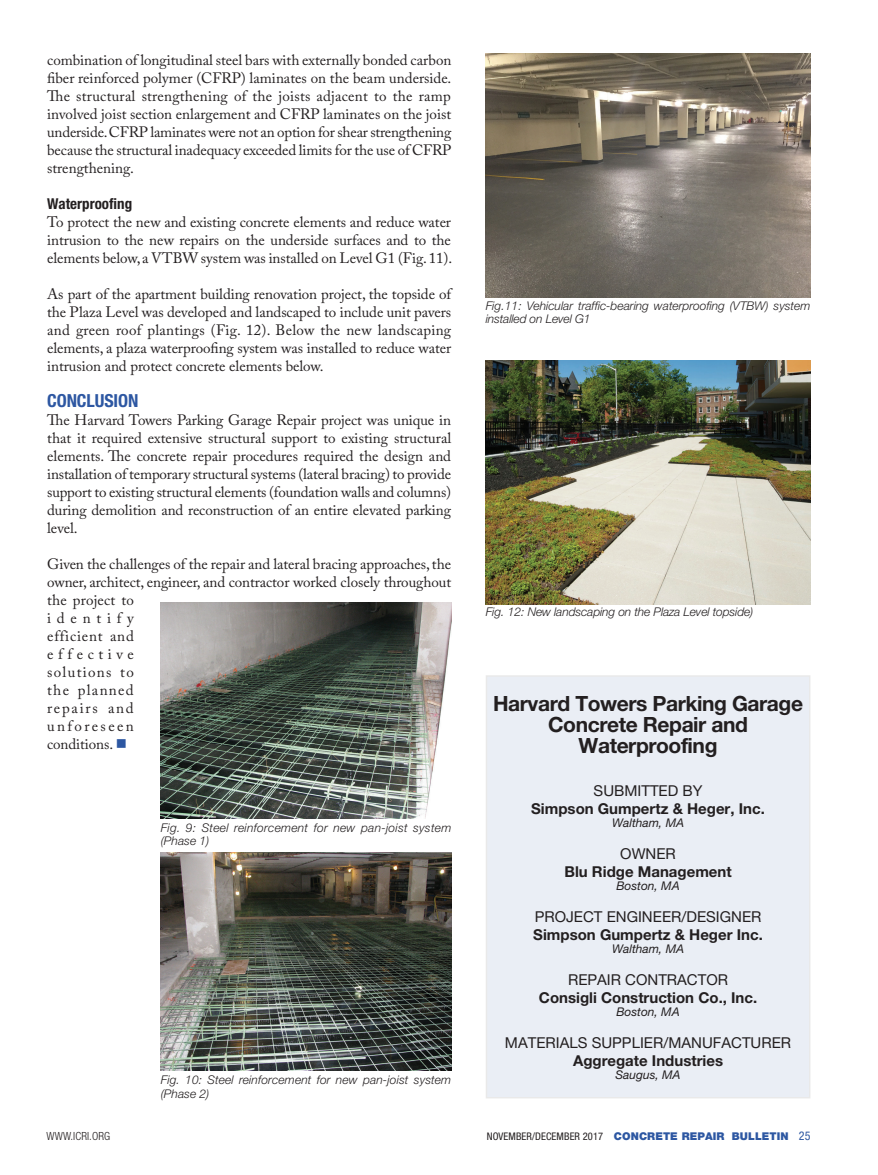
<style>
.page{position:relative;width:878px;height:1175px;background:#fff}
.page>*{position:absolute;margin:0;border:0;box-sizing:border-box;transform-origin:0 0}
.Body_first-no_indent{font:700 21px/21px "Helvetica Neue LT Std";letter-spacing:-.02em;color:#231f20;text-align:center}
.Body_first-no_indent-2{font:700 condensed 18px "Helvetica Neue LT Std";letter-spacing:-.005em;color:#2d57a2}
.Body_first-no_indent-3{font:15px/18px "Adobe Caslon Pro";letter-spacing:-.005em;color:#231f20;text-align:justify}
.Body_first-no_indent-4{font:700 15px "Helvetica Neue LT Std";color:#231f20}
.Body_first-no_indent-5{font:15px "Helvetica Neue LT Std";color:#231f20}
.Body_first-no_indent-6{font:700 condensed 15px "Helvetica Neue LT Std";color:#231f20}
.Body_first-no_indent-7{font:italic 300 12px/13.5px "Helvetica Neue LT Std";color:#231f20}
.Body_first-no_indent-8{font:italic 300 12px/13.5px "Helvetica Neue LT Std";letter-spacing:.02em;color:#231f20}
.Body_first-no_indent-9{font:italic 12px "Helvetica Neue LT Std";color:#231f20}
.t1{font:300 condensed 11.25px "Helvetica Neue LT Std";letter-spacing:.01em;color:#231f20}
.t2{font:900 10.8px "Helvetica Neue LT Std";letter-spacing:.01em;color:#2d57a2}
.s1{color:#2d57a2}
.s2{font-weight:400;font-stretch:condensed;font-size:10.5px;color:#231f20}
.s3{font-weight:400;font-stretch:condensed;font-size:12px}
</style>
<div class="page">
<div style="left:486px;top:676px;width:323px;height:421px;background:#eaeef5"></div>
<img style="left:161px;top:602px;width:290px;height:216px">
<img style="left:161px;top:852px;width:290px;height:218px">
<img style="left:485px;top:54px;width:325px;height:244px">
<img style="left:485px;top:360px;width:325px;height:244px">
<p class="Body_first-no_indent-3" style="left:47px;top:51px;width:406px">combination of longitudinal steel bars with externally bonded carbon fiber reinforced polymer (CFRP) laminates on the beam underside.</p>
<p class="Body_first-no_indent-3" style="left:47px;top:87px;width:405px">The structural strengthening of the joists adjacent to the ramp involved joist section enlargement and CFRP laminates on the joist underside. CFRP laminates were not an option for shear strengthening because the structural inadequacy exceeded limits for the use of CFRP strengthening.</p>
<p class="Body_first-no_indent-6" style="left:47px;top:195px;width:86px">Waterproofing</p>
<p class="Body_first-no_indent-3" style="left:47px;top:213px;width:406px">To protect the new and existing concrete elements and reduce water intrusion to the new repairs on the underside surfaces and to the elements below, a VTBW system was installed on Level G1 (Fig. 11).</p>
<p class="Body_first-no_indent-3" style="left:47px;top:285px;width:405px">As part of the apartment building renovation project, the topside of the Plaza Level was developed and landscaped to include unit pavers and green roof plantings (Fig. 12). Below the new landscaping elements, a plaza waterproofing system was installed to reduce water intrusion and protect concrete elements below.</p>
<p class="Body_first-no_indent-2" style="left:47px;top:390px;width:93px">CONCLUSION</p>
<p class="Body_first-no_indent-3" style="left:47px;top:411px;width:406px">The Harvard Towers Parking Garage Repair project was unique in that it required extensive structural support to existing structural elements. The concrete repair procedures required the design and installation of temporary structural systems (lateral bracing) to provide support to existing structural elements (foundation walls and columns) during demolition and reconstruction of an entire elevated parking level.</p>
<p class="Body_first-no_indent-3" style="left:47px;top:555px;width:405px;text-align:left">Given the challenges of the repair and lateral bracing approaches, the owner, architect, engineer, and contractor worked closely throughout the project to<br>identify<br>efficient and<br>effective<br>solutions to<br>the planned<br>repairs and<br>unforeseen<br>conditions. <span class="s1">■</span></p>
<p class="Body_first-no_indent-8" style="left:161px;top:820px;width:292px">Fig. 9: Steel reinforcement for new pan-joist system (Phase 1)</p>
<p class="Body_first-no_indent-7" style="left:161px;top:1072px;width:292px">Fig. 10: Steel reinforcement for new pan-joist system (Phase 2)</p>
<p class="Body_first-no_indent-7" style="left:485px;top:298px;width:326px">Fig.11: Vehicular traffic-bearing waterproofing (VTBW) system installed on Level G1</p>
<p class="Body_first-no_indent-7" style="left:485px;top:604px;width:269px">Fig. 12: New landscaping on the Plaza Level topside)</p>
<p class="Body_first-no_indent" style="left:493px;top:692px;width:311px">Harvard Towers Parking Garage<br>Concrete Repair and<br>Waterproofing</p>
<p class="Body_first-no_indent-5" style="left:593px;top:781px;width:110px">SUBMITTED BY</p>
<p class="Body_first-no_indent-4" style="left:531px;top:799px;width:235px">Simpson Gumpertz &amp; Heger, Inc.</p>
<p class="Body_first-no_indent-9" style="left:612px;top:816px;width:74px">Waltham, MA</p>
<p class="Body_first-no_indent-5" style="left:620px;top:844px;width:57px">OWNER</p>
<p class="Body_first-no_indent-4" style="left:564px;top:862px;width:169px">Blu Ridge Management</p>
<p class="Body_first-no_indent-9" style="left:616px;top:879px;width:65px">Boston, MA</p>
<p class="Body_first-no_indent-5" style="left:534px;top:907px;width:228px">PROJECT ENGINEER/DESIGNER</p>
<p class="Body_first-no_indent-4" style="left:533px;top:925px;width:231px">Simpson Gumpertz &amp; Heger Inc.</p>
<p class="Body_first-no_indent-9" style="left:612px;top:942px;width:74px">Waltham, MA</p>
<p class="Body_first-no_indent-5" style="left:568px;top:970px;width:161px">REPAIR CONTRACTOR</p>
<p class="Body_first-no_indent-4" style="left:539px;top:988px;width:220px">Consigli Construction Co., Inc.</p>
<p class="Body_first-no_indent-9" style="left:616px;top:1005px;width:65px">Boston, MA</p>
<p class="Body_first-no_indent-5" style="left:505px;top:1033px;width:288px">MATERIALS SUPPLIER/MANUFACTURER</p>
<p class="Body_first-no_indent-4" style="left:573px;top:1051px;width:151px">Aggregate Industries</p>
<p class="Body_first-no_indent-9" style="left:615px;top:1068px;width:67px">Saugus, MA</p>
<p class="t1" style="left:46px;top:1129px;width:65px">WWW.ICRI.ORG</p>
<p class="t2" style="left:486px;top:1130px;width:325px"><span class="s2">NOVEMBER/DECEMBER 2017</span> CONCRETE REPAIR BULLETIN <span class="s3">25</span></p>
</div>
